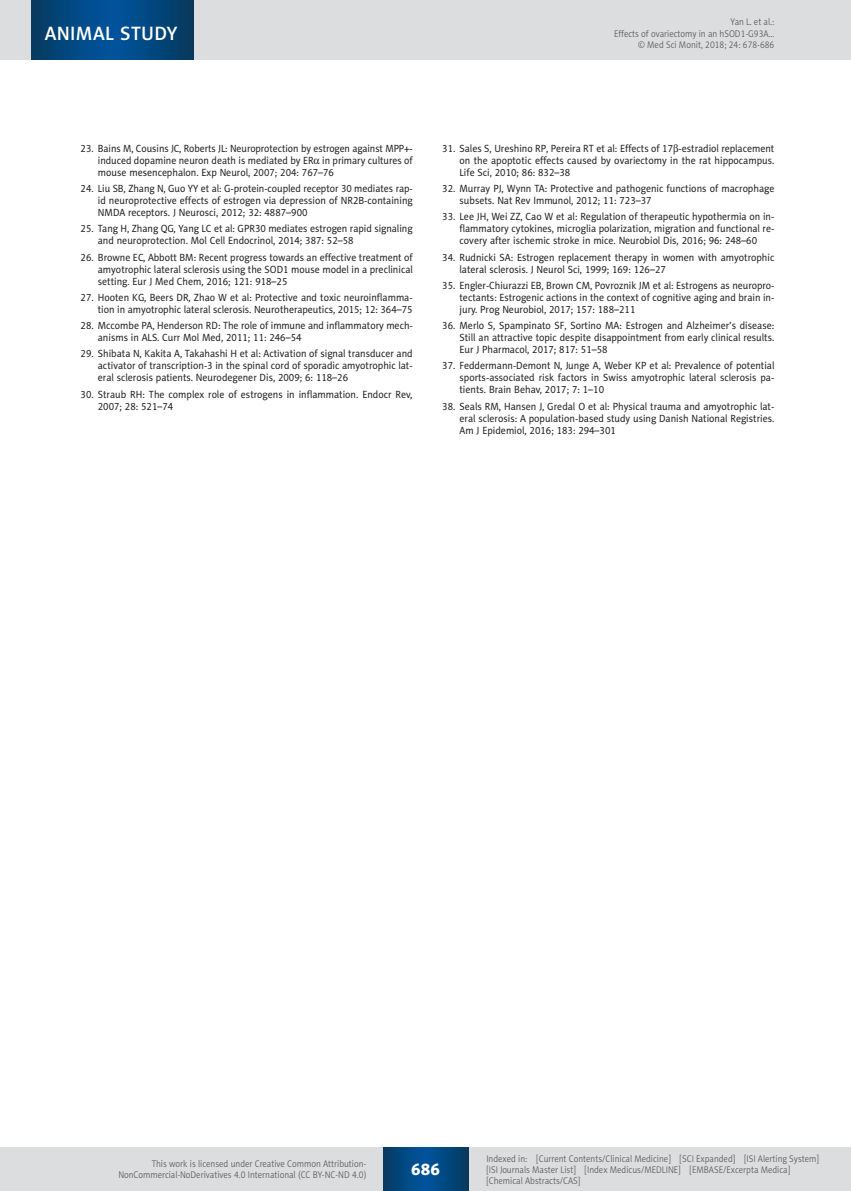
<style>
.page{position:relative;width:851px;height:1191px;background:#fff}
.page>*{position:absolute;margin:0;border:0;box-sizing:border-box;transform-origin:0 0}
.t1{font:19.5px "Naomi Sans EFN Medium";letter-spacing:.015em;color:#fff}
.t2{font:16.5px "Naomi Sans EFN Heavy";color:#fff}
.MSM_Referencje_punkt{font:10.5px/12px "Naomi Sans EFN";color:#231f20;text-align:justify;scale:.95 1}
.MSM_Referencje_punkt-2{font:10.5px/12px "Naomi Sans EFN";color:#231f20;text-align:justify;scale:.94 1}
.t3{font:9.75px/11.2px "Naomi Sans EFN Light";color:#57585a;text-align:right;scale:.9 1}
.s1{font-family:"Standard Sym L"}
</style>
<div class="page">
<div style="left:0;top:1148px;width:850px;height:43px;background:#dcdddf"></div>
<svg style="left:383px;top:1147px;width:85px;height:43px;background:#02477e"></svg>
<div style="left:0;top:0;width:850px;height:60px;background:#dcdddf"></div>
<svg style="left:32px;top:0;width:161px;height:60px;background:#02477f"></svg>
<h1 class="t1" style="left:45px;top:22px;width:134px">ANIMAL STUDY</h1>
<p class="t3" style="left:614px;top:16px;width:179px">Yan L. et al.:<br>Effects of ovariectomy in an hSOD1-G93A… © Med Sci Monit, 2018; 24: 678-686</p>
<p class="MSM_Referencje_punkt-2" style="left:98px;top:142px;width:336px;text-indent:-17px">23. Bains M, Cousins JC, Roberts JL: Neuroprotection by estrogen against MPP+- induced dopamine neuron death is mediated by ER<span class="s1">a</span> in primary cultures of mouse mesencephalon. Exp Neurol, 2007; 204: 767–76</p>
<p class="MSM_Referencje_punkt-2" style="left:98px;top:183px;width:336px;text-indent:-17px">24. Liu SB, Zhang N, Guo YY et al: G-protein-coupled receptor 30 mediates rap&shy;id neuroprotective effects of estrogen via depression of NR2B-containing NMDA receptors. J Neurosci, 2012; 32: 4887–900</p>
<p class="MSM_Referencje_punkt" style="left:98px;top:223px;width:333px;text-indent:-17px">25. Tang H, Zhang QG, Yang LC et al: GPR30 mediates estrogen rapid signaling and neuroprotection. Mol Cell Endocrinol, 2014; 387: 52–58</p>
<p class="MSM_Referencje_punkt" style="left:98px;top:251px;width:333px;text-indent:-17px">26. Browne EC, Abbott BM: Recent progress towards an effective treatment of amyotrophic lateral sclerosis using the SOD1 mouse model in a preclinical setting. Eur J Med Chem, 2016; 121: 918–25</p>
<p class="MSM_Referencje_punkt" style="left:81px;top:291px;width:351px;text-align:right">27. Hooten KG, Beers DR, Zhao W et al: Protective and toxic neuroinflamma&shy;tion in amyotrophic lateral sclerosis. Neurotherapeutics, 2015; 12: 364–75</p>
<p class="MSM_Referencje_punkt" style="left:98px;top:320px;width:333px;text-indent:-17px">28. Mccombe PA, Henderson RD: The role of immune and inflammatory mech&shy;anisms in ALS. Curr Mol Med, 2011; 11: 246–54</p>
<p class="MSM_Referencje_punkt" style="left:98px;top:348px;width:333px;text-indent:-17px">29. Shibata N, Kakita A, Takahashi H et al: Activation of signal transducer and activator of transcription-3 in the spinal cord of sporadic amyotrophic lat&shy;eral sclerosis patients. Neurodegener Dis, 2009; 6: 118–26</p>
<p class="MSM_Referencje_punkt" style="left:98px;top:388px;width:333px;text-indent:-17px">30. Straub RH: The complex role of estrogens in inflammation. Endocr Rev,<br>2007; 28: 521–74</p>
<p class="MSM_Referencje_punkt" style="left:459px;top:142px;width:333px;text-indent:-17px">31. Sales S, Ureshino RP, Pereira RT et al: Effects of 17<span class="s1">b</span>-estradiol replacement on the apoptotic effects caused by ovariectomy in the rat hippocampus.<br>Life Sci, 2010; 86: 832–38</p>
<p class="MSM_Referencje_punkt" style="left:459px;top:183px;width:333px;text-indent:-17px">32. Murray PJ, Wynn TA: Protective and pathogenic functions of macrophage subsets. Nat Rev Immunol, 2012; 11: 723–37</p>
<p class="MSM_Referencje_punkt" style="left:459px;top:211px;width:333px;text-indent:-17px">33. Lee JH, Wei ZZ, Cao W et al: Regulation of therapeutic hypothermia on in&shy;flammatory cytokines, microglia polarization, migration and functional re&shy;covery after ischemic stroke in mice. Neurobiol Dis, 2016; 96: 248–60</p>
<p class="MSM_Referencje_punkt" style="left:459px;top:251px;width:333px;text-indent:-17px">34. Rudnicki SA: Estrogen replacement therapy in women with amyotrophic lateral sclerosis. J Neurol Sci, 1999; 169: 126–27</p>
<p class="MSM_Referencje_punkt" style="left:459px;top:279px;width:333px;text-indent:-17px">35. Engler-Chiurazzi EB, Brown CM, Povroznik JM et al: Estrogens as neuropro&shy;tectants: Estrogenic actions in the context of cognitive aging and brain in&shy;jury. Prog Neurobiol, 2017; 157: 188–211</p>
<p class="MSM_Referencje_punkt" style="left:459px;top:320px;width:333px;text-indent:-17px">36. Merlo S, Spampinato SF, Sortino MA: Estrogen and Alzheimer’s disease:<br>Still an attractive topic despite disappointment from early clinical results.<br>Eur J Pharmacol, 2017; 817: 51–58</p>
<p class="MSM_Referencje_punkt" style="left:459px;top:360px;width:333px;text-indent:-17px">37. Feddermann-Demont N, Junge A, Weber KP et al: Prevalence of potential sports-associated risk factors in Swiss amyotrophic lateral sclerosis pa&shy;tients. Brain Behav, 2017; 7: 1–10</p>
<p class="MSM_Referencje_punkt" style="left:459px;top:400px;width:333px;text-indent:-17px">38. Seals RM, Hansen J, Gredal O et al: Physical trauma and amyotrophic lat&shy;eral sclerosis: A population-based study using Danish National Registries.<br>Am J Epidemiol, 2016; 183: 294–301</p>
<p class="t3" style="left:118px;top:1158px;width:277px">This work is licensed under Creative Common Attribution-<br>NonCommercial-NoDerivatives 4.0 International (CC BY-NC-ND 4.0)</p>
<h2 class="t2" style="left:411px;top:1159px;width:30px">686</h2>
<p class="t3" style="left:486px;top:1152px;width:371px;text-align:left">Indexed in: [Current Contents/Clinical Medicine] [SCI Expanded] [ISI Alerting System] [ISI Journals Master List] [Index Medicus/MEDLINE] [EMBASE/Excerpta Medica] [Chemical Abstracts/CAS]</p>
</div>
